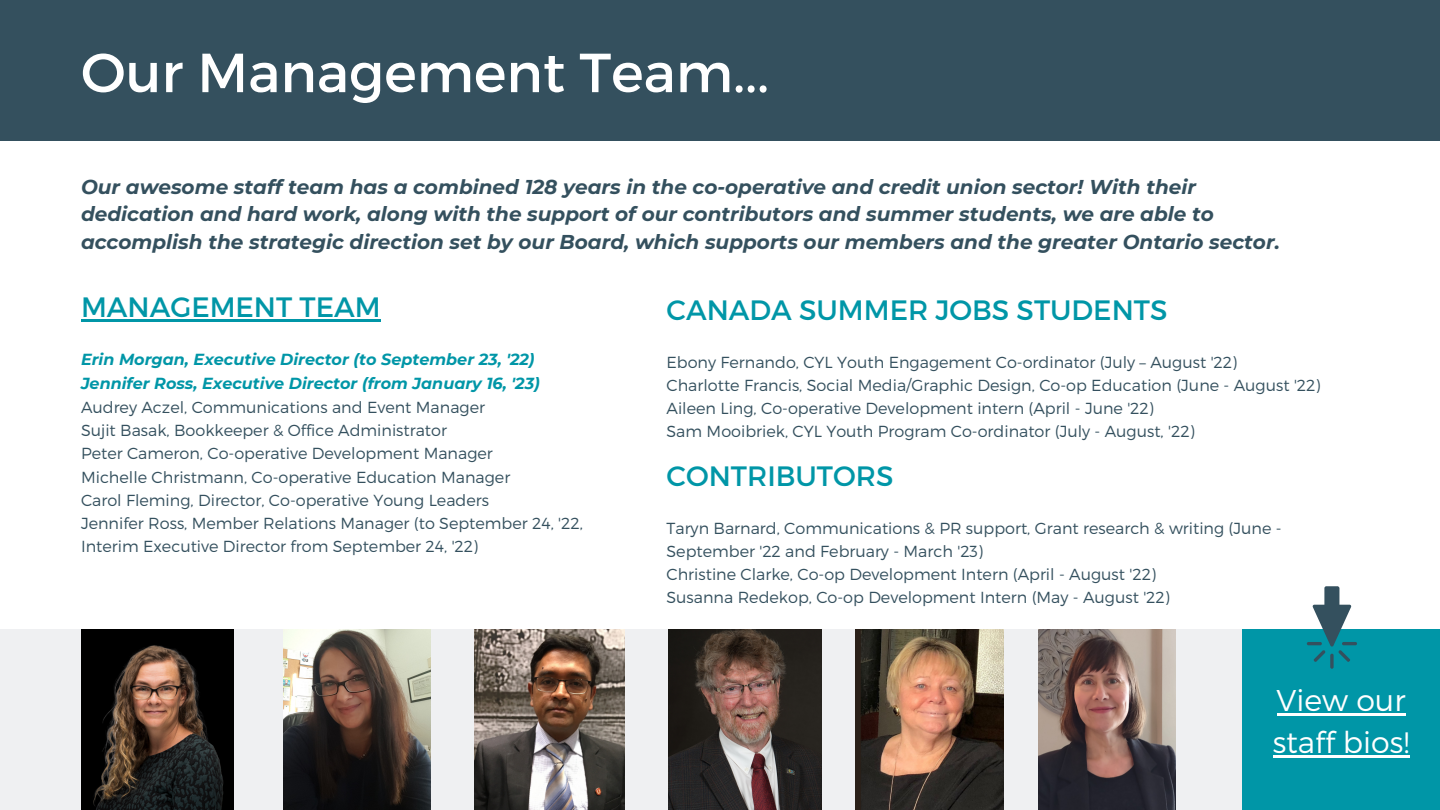
<style>
.page{position:relative;width:1440px;height:810px;background:#fff}
.page>*{position:absolute;margin:0;border:0;box-sizing:border-box;transform-origin:0 0}
.t1{font:55px "Montserrat";color:#fff}
.t2{font:300 30px/42px "Montserrat";color:#fff}
.t3{font:28px "Montserrat";color:#0096a7}
.t4{font:italic 700 20px/27.8px "Montserrat";color:#34505e}
.t5{font:300 16px/23.2px "Montserrat";color:#34505e}
.t6{font:italic 700 16px "Montserrat";color:#0096a7}
</style>
<div class="page">
<div style="left:0;top:0;width:1440px;height:141px;background:#34505e"></div>
<div style="left:0;top:629px;width:1440px;height:181px;background:#eff0f2"></div>
<img style="left:81px;top:629px;width:153px;height:181px">
<img style="left:284px;top:629px;width:147px;height:181px">
<img style="left:1038px;top:629px;width:138px;height:181px">
<div style="left:1242px;top:629px;width:198px;height:181px;background:#0096a7"></div>
<img style="left:475px;top:629px;width:150px;height:181px">
<img style="left:856px;top:629px;width:147px;height:181px">
<img style="left:669px;top:629px;width:152px;height:181px">
<hr style="left:81px;top:319px;width:300px;height:2px;background:#0096a7">
<hr style="left:1277px;top:713px;width:129px;height:3px;background:#fff">
<hr style="left:1273px;top:755px;width:136px;height:3px;background:#fff">
<svg style="left:1306px;top:586px;width:51px;height:83px"></svg>
<p class="t1" style="left:81px;top:37px;width:690px">Our Management Team...</p>
<p class="t4" style="left:81px;top:173px;width:1200px">Our awesome staff team has a combined 128 years in the co-operative and credit union sector! With their dedication and hard work, along with the support of our contributors and summer students, we are able to accomplish the strategic direction set by our Board, which supports our members and the greater Ontario sector.</p>
<p class="t3" style="left:81px;top:289px;width:301px">MANAGEMENT TEAM</p>
<p class="t6" style="left:81px;top:349px;width:455px">Erin Morgan, Executive Director (to September 23, '22)</p>
<p class="t6" style="left:81px;top:373px;width:460px">Jennifer Ross, Executive Director (from January 16, '23)</p>
<p class="t5" style="left:81px;top:395px;width:406px">Audrey Aczel, Communications and Event Manager</p>
<p class="t5" style="left:81px;top:418px;width:368px">Sujit Basak, Bookkeeper &amp; Office Administrator</p>
<p class="t5" style="left:81px;top:441px;width:413px">Peter Cameron, Co-operative Development Manager</p>
<p class="t5" style="left:81px;top:465px;width:431px">Michelle Christmann, Co-operative Education Manager</p>
<p class="t5" style="left:81px;top:488px;width:410px">Carol Fleming, Director, Co-operative Young Leaders</p>
<p class="t5" style="left:81px;top:511px;width:503px">Jennifer Ross, Member Relations Manager (to September 24, '22,<br>Interim Executive Director from September 24, '22)</p>
<p class="t3" style="left:667px;top:292px;width:502px">CANADA SUMMER JOBS STUDENTS</p>
<p class="t5" style="left:667px;top:350px;width:572px">Ebony Fernando, CYL Youth Engagement Co-ordinator (July – August '22)</p>
<p class="t5" style="left:667px;top:373px;width:656px">Charlotte Francis, Social Media/Graphic Design, Co-op Education (June - August '22)</p>
<p class="t5" style="left:667px;top:396px;width:489px">Aileen Ling, Co-operative Development intern (April - June '22)</p>
<p class="t5" style="left:667px;top:419px;width:530px">Sam Mooibriek, CYL Youth Program Co-ordinator (July - August, '22)</p>
<p class="t3" style="left:667px;top:458px;width:228px">CONTRIBUTORS</p>
<p class="t5" style="left:667px;top:516px;width:617px">Taryn Barnard, Communications &amp; PR support, Grant research &amp; writing (June -<br>September '22 and February - March '23)</p>
<p class="t5" style="left:667px;top:562px;width:491px">Christine Clarke, Co-op Development Intern (April - August '22)</p>
<p class="t5" style="left:667px;top:585px;width:505px">Susanna Redekop, Co-op Development Intern (May - August '22)</p>
<p class="t2" style="left:1273px;top:677px;width:138px">View our staff bios!</p>
</div>
